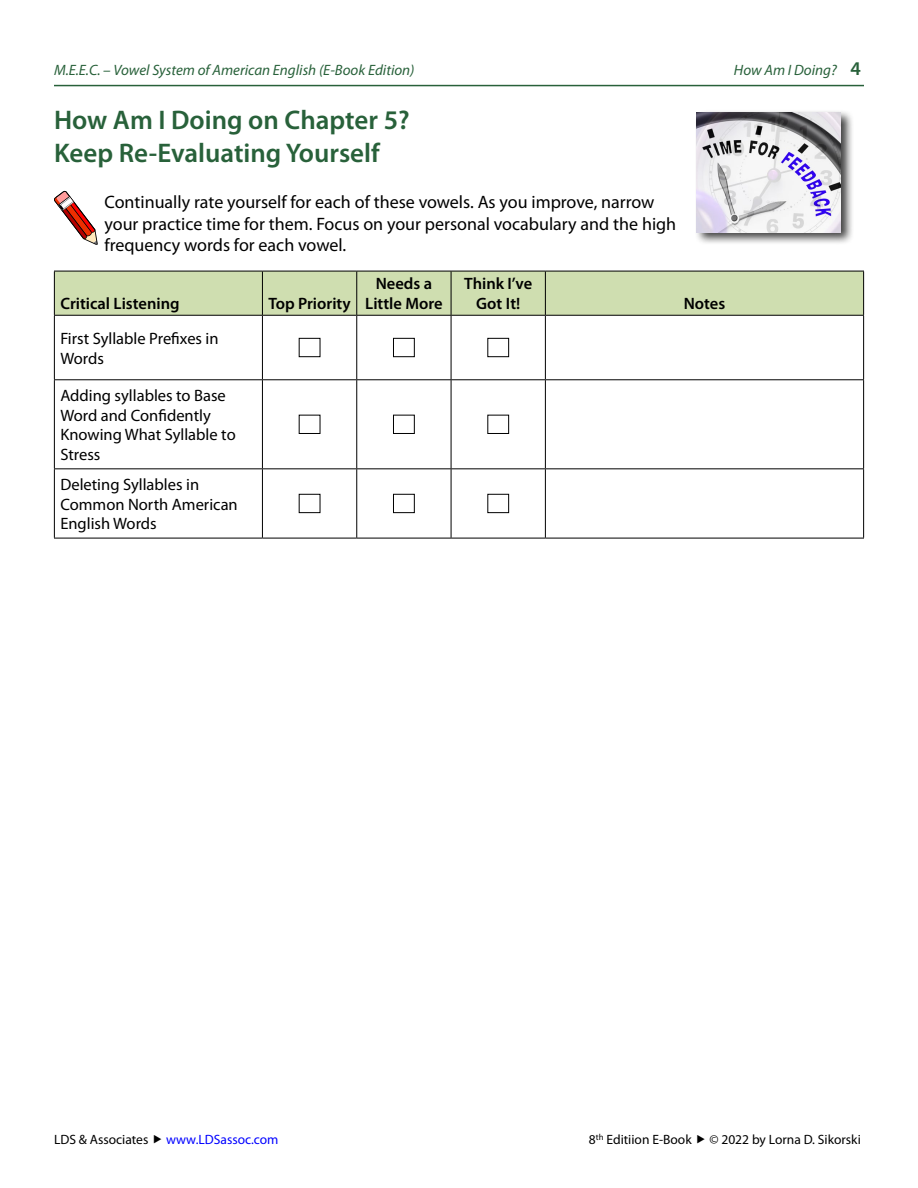
<style>
.page{position:relative;width:918px;height:1188px;background:#fff}
.page>*{position:absolute;margin:0;border:0;box-sizing:border-box;transform-origin:0 0}
.t1{font:600 27px/32.4px "Myriad Pro";color:#28613a}
.t2{font:18px/21.6px "Myriad Pro";color:#000}
.t3{font:16.5px/19.8px "Myriad Pro";color:#000}
.t4{font:600 16.5px/19.8px "Myriad Pro";color:#000;text-align:center}
.t5{font:italic 15px "Myriad Pro";color:#28613a}
.t6{font:13.5px "Myriad Pro";color:#000}
.t7{font:13.5px "Myriad Pro";color:#00f}
.s1{font-weight:600;font-style:normal;font-size:19.5px}
</style>
<div class="page">
<hr style="left:54px;top:85px;width:810px;height:1px;background:#28613a">
<div style="left:55px;top:272px;width:808px;height:43px;background:#cfdeb0"></div>
<hr style="left:54px;top:271px;width:208px;height:1px;background:#000">
<hr style="left:54px;top:271px;width:1px;height:44px;background:#000">
<hr style="left:262px;top:271px;width:95px;height:1px;background:#000">
<hr style="left:262px;top:271px;width:1px;height:44px;background:#000">
<hr style="left:357px;top:271px;width:94px;height:1px;background:#000">
<hr style="left:356px;top:271px;width:1px;height:44px;background:#000">
<hr style="left:451px;top:271px;width:94px;height:1px;background:#000">
<hr style="left:451px;top:271px;width:1px;height:44px;background:#000">
<hr style="left:545px;top:271px;width:319px;height:1px;background:#000">
<hr style="left:545px;top:271px;width:1px;height:44px;background:#000">
<hr style="left:863px;top:271px;width:1px;height:44px;background:#000">
<hr style="left:54px;top:315px;width:208px;height:1px;background:#000">
<hr style="left:54px;top:316px;width:1px;height:63px;background:#000">
<hr style="left:262px;top:315px;width:95px;height:1px;background:#000">
<hr style="left:262px;top:316px;width:1px;height:63px;background:#000">
<hr style="left:357px;top:315px;width:94px;height:1px;background:#000">
<hr style="left:356px;top:316px;width:1px;height:63px;background:#000">
<hr style="left:451px;top:315px;width:94px;height:1px;background:#000">
<hr style="left:451px;top:316px;width:1px;height:63px;background:#000">
<hr style="left:545px;top:315px;width:319px;height:1px;background:#000">
<hr style="left:545px;top:316px;width:1px;height:63px;background:#000">
<hr style="left:863px;top:316px;width:1px;height:63px;background:#000">
<hr style="left:54px;top:379px;width:208px;height:1px;background:#000">
<hr style="left:54px;top:380px;width:1px;height:88px;background:#000">
<hr style="left:262px;top:379px;width:95px;height:1px;background:#000">
<hr style="left:262px;top:380px;width:1px;height:88px;background:#000">
<hr style="left:357px;top:379px;width:94px;height:1px;background:#000">
<hr style="left:356px;top:380px;width:1px;height:88px;background:#000">
<hr style="left:451px;top:379px;width:94px;height:1px;background:#000">
<hr style="left:451px;top:380px;width:1px;height:88px;background:#000">
<hr style="left:545px;top:379px;width:319px;height:1px;background:#000">
<hr style="left:545px;top:380px;width:1px;height:88px;background:#000">
<hr style="left:863px;top:380px;width:1px;height:88px;background:#000">
<hr style="left:54px;top:468px;width:208px;height:1px;background:#000">
<hr style="left:54px;top:469px;width:1px;height:69px;background:#000">
<hr style="left:262px;top:468px;width:95px;height:1px;background:#000">
<hr style="left:262px;top:469px;width:1px;height:69px;background:#000">
<hr style="left:357px;top:468px;width:94px;height:1px;background:#000">
<hr style="left:356px;top:469px;width:1px;height:69px;background:#000">
<hr style="left:451px;top:468px;width:94px;height:1px;background:#000">
<hr style="left:451px;top:469px;width:1px;height:69px;background:#000">
<hr style="left:545px;top:468px;width:319px;height:1px;background:#000">
<hr style="left:545px;top:469px;width:1px;height:69px;background:#000">
<hr style="left:863px;top:469px;width:1px;height:69px;background:#000">
<hr style="left:54px;top:538px;width:208px;height:1px;background:#000">
<hr style="left:262px;top:538px;width:95px;height:1px;background:#000">
<hr style="left:357px;top:538px;width:94px;height:1px;background:#000">
<hr style="left:451px;top:538px;width:94px;height:1px;background:#000">
<hr style="left:545px;top:538px;width:319px;height:1px;background:#000">
<div style="left:299px;top:338px;width:21px;height:19px;border:1px solid #000"></div>
<div style="left:393px;top:338px;width:22px;height:19px;border:1px solid #000"></div>
<div style="left:487px;top:338px;width:22px;height:19px;border:1px solid #000"></div>
<div style="left:299px;top:415px;width:21px;height:19px;border:1px solid #000"></div>
<div style="left:393px;top:415px;width:22px;height:19px;border:1px solid #000"></div>
<div style="left:487px;top:415px;width:22px;height:19px;border:1px solid #000"></div>
<div style="left:299px;top:494px;width:21px;height:19px;border:1px solid #000"></div>
<div style="left:393px;top:494px;width:22px;height:19px;border:1px solid #000"></div>
<div style="left:487px;top:494px;width:22px;height:19px;border:1px solid #000"></div>
<div style="left:695px;top:110px;width:159px;height:136px;background:#000;opacity:.75"></div>
<img style="left:697px;top:112px;width:144px;height:120px">
<svg style="left:54px;top:191px;width:44px;height:54px"></svg>
<p class="t5" style="left:54px;top:60px;width:362px">M.E.E.C. – Vowel System of American English (E-Book Edition)</p>
<p class="t5" style="left:734px;top:60px;width:129px">How Am I Doing? <span class="s1">4</span></p>
<h1 class="t1" style="left:54px;top:103px;width:357px">How Am I Doing on Chapter 5?<br>Keep Re-Evaluating Yourself</h1>
<p class="t2" style="left:105px;top:191px;width:573px">Continually rate yourself for each of these vowels. As you improve, narrow your practice time for them. Focus on your personal vocabulary and the high frequency words for each vowel.</p>
<p class="t4" style="left:60px;top:293px;width:121px">Critical Listening</p>
<p class="t4" style="left:268px;top:293px;width:84px">Top Priority</p>
<p class="t3" style="left:60px;top:328px;width:160px">First Syllable Prefixes in<br>Words</p>
<p class="t3" style="left:60px;top:385px;width:177px">Adding syllables to Base<br>Word and Confidently<br>Knowing What Syllable to<br>Stress</p>
<p class="t3" style="left:60px;top:474px;width:179px">Deleting Syllables in<br>Common North American<br>English Words</p>
<p class="t4" style="left:365px;top:274px;width:79px">Needs a<br>Little More</p>
<p class="t4" style="left:464px;top:274px;width:70px">Think I’ve<br>Got It!</p>
<p class="t4" style="left:684px;top:293px;width:43px">Notes</p>
<p class="t6" style="left:54px;top:1132px;width:96px">LDS &amp; Associates</p>
<p class="t7" style="left:166px;top:1132px;width:114px">www.LDSassoc.com</p>
<p class="t6" style="left:589px;top:1132px;width:104px">8<sup>th</sup> Editiion E-Book</p>
<p class="t6" style="left:709px;top:1132px;width:153px">© 2022 by Lorna D. Sikorski</p>
</div>
